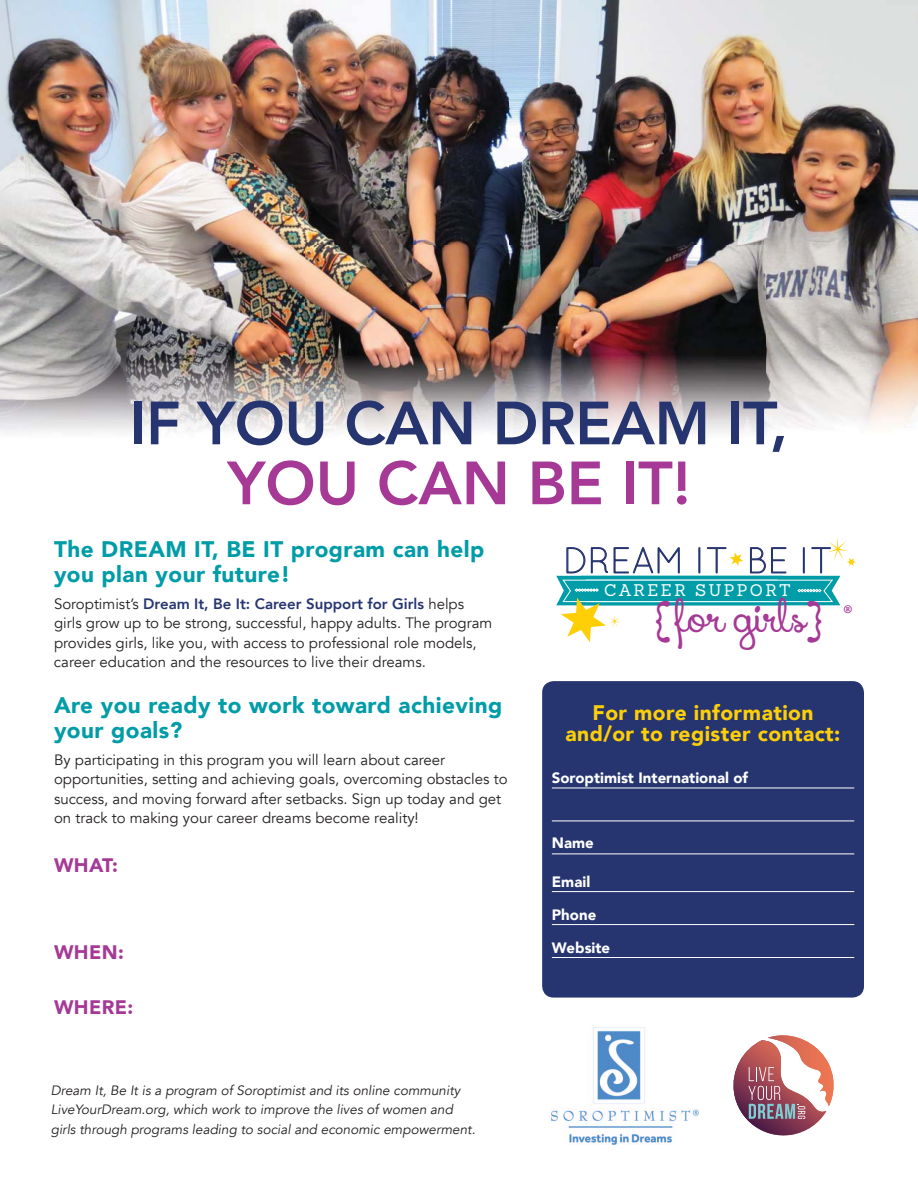
<style>
.page{position:relative;width:918px;height:1188px;background:#fff}
.page>*{position:absolute;margin:0;border:0;box-sizing:border-box;transform-origin:0 0}
.t1{font:800 60.3px "Avenir";letter-spacing:-.01em;color:#263570}
.t2{font:800 60.3px "Avenir";color:#a53995}
.t3{font:39.9px "Xiomara";color:#a53995}
.t4{font:700 30px "Minion Pro";color:#9f3a95}
.t5{font:900 22.5px/25.5px "Avenir";letter-spacing:.02em;color:#009ca7}
.t6{font:900 21px/21px "Avenir";letter-spacing:.02em;color:#fecf06;text-align:center}
.t7{font:900 19.5px "Avenir";letter-spacing:.02em;color:#a53995}
.t8{font:16.35px "Sanchez";letter-spacing:.16em;color:#fff}
.t9{font:15px/19.5px "Avenir";color:#231f20}
.t10{font:900 15px/33px "Avenir";color:#fff}
.t11{font:italic 13.5px/19.5px "Avenir";color:#231f20}
.s1{font-weight:800;color:#263570}
</style>
<div class="page">
<img style="left:0;top:0;width:918px;height:433px">
<svg style="left:556px;top:536px;width:300px;height:106px"></svg>
<div style="left:542px;top:681px;width:322px;height:317px;background:#263570;border-radius:11px"></div>
<hr style="left:552px;top:788px;width:302px;height:1px;background:#fff">
<hr style="left:552px;top:821px;width:302px;height:1px;background:#fff">
<hr style="left:552px;top:854px;width:302px;height:1px;background:#fff">
<hr style="left:552px;top:891px;width:302px;height:1px;background:#fff">
<hr style="left:552px;top:924px;width:302px;height:1px;background:#fff">
<hr style="left:552px;top:957px;width:302px;height:1px;background:#fff">
<svg style="left:733px;top:1035px;width:101px;height:101px"></svg>
<img style="left:551px;top:1027px;width:147px;height:117px">
<h1 class="t1" style="left:130px;top:384px;width:660px">IF YOU CAN DREAM IT,</h1>
<h1 class="t2" style="left:227px;top:444px;width:465px">YOU CAN BE IT!</h1>
<h3 class="t5" style="left:54px;top:537px;width:432px">The DREAM IT, BE IT program can help you plan your future!</h3>
<p class="t9" style="left:54px;top:594px;width:440px">Soroptimist’s <span class="s1">Dream It, Be It: Career Support for Girls</span> helps girls grow up to be strong, successful, happy adults. The program provides girls, like you, with access to professional role models, career education and the resources to live their dreams.</p>
<h3 class="t5" style="left:54px;top:693px;width:450px">Are you ready to work toward achieving your goals?</h3>
<p class="t9" style="left:54px;top:750px;width:455px">By participating in this program you will learn about career opportunities, setting and achieving goals, overcoming obstacles to success, and moving forward after setbacks. Sign up today and get on track to making your career dreams become reality!</p>
<h3 class="t7" style="left:54px;top:853px;width:65px">WHAT:</h3>
<h3 class="t7" style="left:54px;top:940px;width:71px">WHEN:</h3>
<h3 class="t7" style="left:54px;top:994px;width:81px">WHERE:</h3>
<p class="t11" style="left:51px;top:1081px;width:426px">Dream It, Be It is a program of Soroptimist and its online community<br>LiveYourDream.org, which work to improve the lives of women and girls through programs leading to social and economic empowerment.</p>
<p class="t8" style="left:604px;top:585px;width:188px">CAREER SUPPORT</p>
<h2 class="t3" style="left:654px;top:595px;width:171px">{for girls}</h2>
<h3 class="t4" style="left:843px;top:597px;width:11px">®</h3>
<h3 class="t6" style="left:566px;top:702px;width:276px">For more information and/or to register contact:</h3>
<p class="t10" style="left:552px;top:762px;width:198px">Soroptimist International of</p>
<p class="t10" style="left:552px;top:826px;width:43px">Name</p>
<p class="t10" style="left:552px;top:865px;width:60px">Email<br>Phone<br>Website</p>
</div>
